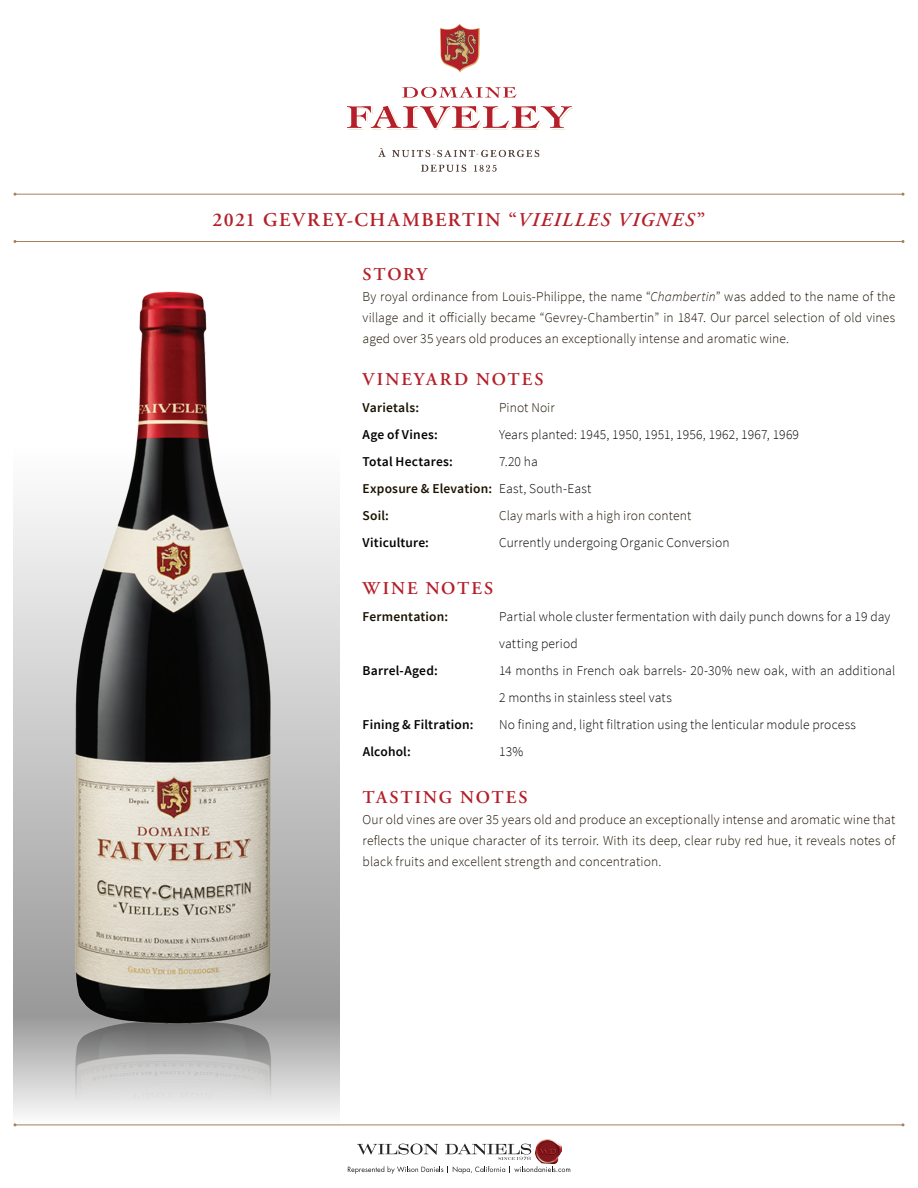
<style>
.page{position:relative;width:918px;height:1188px;background:#fff}
.page>*{position:absolute;margin:0;border:0;box-sizing:border-box;transform-origin:0 0}
.t1{font:600 19.5px "Adobe Garamond Pro";letter-spacing:.085em;color:#b41f29}
.t2{font:600 18px "Adobe Garamond Pro";letter-spacing:.11em;color:#b41f29}
.t3{font:300 13.5px/21px "Source Sans Pro";letter-spacing:.01em;color:#1a1200;text-align:justify}
.t4{font:300 13.5px/27px "Source Sans Pro";letter-spacing:.01em;color:#040503}
.t5{font:600 13.5px "Source Sans Pro";letter-spacing:.015em;color:#040503}
.t6{font:600 13.5px/27px "Source Sans Pro";letter-spacing:.015em;color:#1a1200}
.s1{font-style:italic}
.s2{font-weight:300;color:#040503}
</style>
<div class="page">
<div style="left:14px;top:447px;width:326px;height:568px;background:linear-gradient(to bottom,#fefefe,#999)"></div>
<div style="left:14px;top:1015px;width:326px;height:110px;background:linear-gradient(to bottom,#999,#fcfcfc)"></div>
<img style="left:73px;top:1027px;width:199px;height:96px">
<img style="left:347px;top:23px;width:226px;height:149px">
<img style="left:73px;top:291px;width:199px;height:736px">
<svg style="left:357px;top:1144px;width:81px;height:11px"></svg>
<img style="left:536px;top:1140px;width:25px;height:23px">
<svg style="left:445px;top:1143px;width:86px;height:17px"></svg>
<svg style="left:348px;top:1166px;width:222px;height:8px"></svg>
<hr style="left:15px;top:241px;width:888px;height:1px;background:#a28260">
<hr style="left:15px;top:194px;width:888px;height:1px;background:#a28260">
<hr style="left:15px;top:1125px;width:888px;height:1px;background:#a28260">
<h1 class="t1" style="left:213px;top:209px;width:494px">2021 GEVREY-CHAMBERTIN “<span class="s1">VIEILLES VIGNES</span>”</h1>
<h2 class="t2" style="left:363px;top:264px;width:66px">STORY</h2>
<p class="t3" style="left:363px;top:287px;width:534px">By royal ordinance from Louis-Philippe, the name “<span class="s1">Chambertin</span>” was added to the name of the village and it officially became “Gevrey-Chambertin” in 1847. Our parcel selection of old vines aged over 35 years old produces an exceptionally intense and aromatic wine.</p>
<h2 class="t2" style="left:363px;top:369px;width:183px">VINEYARD NOTES</h2>
<p class="t6" style="left:363px;top:394px;width:58px">Varietals:</p>
<p class="t3" style="left:499px;top:397px;width:57px">Pinot Noir</p>
<p class="t5" style="left:363px;top:426px;width:77px">Age of Vines:</p>
<p class="t4" style="left:499px;top:421px;width:301px">Years planted: 1945, 1950, 1951, 1956, 1962, 1967, 1969</p>
<p class="t5" style="left:363px;top:453px;width:92px">Total Hectares:</p>
<p class="t6" style="left:363px;top:448px;width:230px;text-indent:136px"><span class="s2">7.20 ha<br></span>Exposure &amp; Elevation: <span class="s2">East, South-East<br></span>Soil:</p>
<p class="t3" style="left:499px;top:505px;width:194px">Clay marls with a high iron content</p>
<p class="t5" style="left:363px;top:534px;width:68px">Viticulture:</p>
<p class="t4" style="left:499px;top:529px;width:232px">Currently undergoing Organic Conversion</p>
<h2 class="t2" style="left:363px;top:578px;width:132px">WINE NOTES</h2>
<p class="t6" style="left:363px;top:603px;width:87px">Fermentation:</p>
<p class="t4" style="left:499px;top:603px;width:393px">Partial whole cluster fermentation with daily punch downs for a 19 day vatting period</p>
<p class="t5" style="left:363px;top:662px;width:77px">Barrel-Aged:</p>
<p class="t4" style="left:499px;top:657px;width:398px">14 months in French oak barrels- 20-30% new oak, with an additional<br>2 months in stainless steel vats</p>
<p class="t5" style="left:363px;top:716px;width:112px">Fining &amp; Filtration:</p>
<p class="t4" style="left:499px;top:711px;width:358px">No fining and, light filtration using the lenticular module process</p>
<p class="t5" style="left:363px;top:743px;width:50px">Alcohol:</p>
<p class="t4" style="left:499px;top:738px;width:26px">13%</p>
<h2 class="t2" style="left:363px;top:787px;width:167px">TASTING NOTES</h2>
<p class="t3" style="left:363px;top:809px;width:534px">Our old vines are over 35 years old and produce an exceptionally intense and aromatic wine that reflects the unique character of its terroir. With its deep, clear ruby red hue, it reveals notes of black fruits and excellent strength and concentration.</p>
</div>
